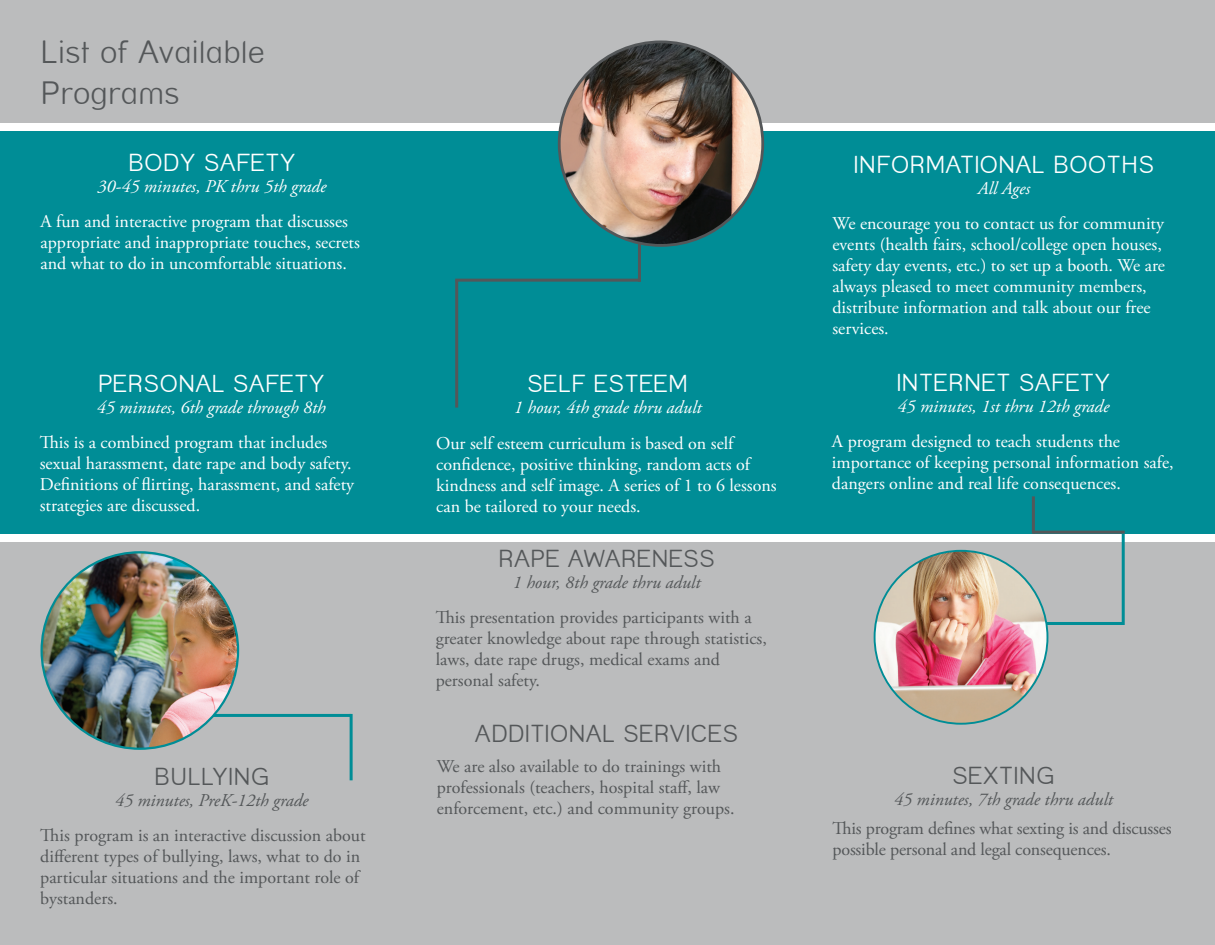
<style>
.page{position:relative;width:1215px;height:945px;background:#fff}
.page>*{position:absolute;margin:0;border:0;box-sizing:border-box;transform-origin:0 0}
.t1{font:300 31.5px/40.5px "Street";color:#545759}
.t2{font:300 24px "Street";color:#fff}
.t3{font:300 24px "Street";color:#545759}
.t4{font:18px/21px "Adobe Garamond Pro";color:#fff}
.t5{font:18px/21px "Adobe Garamond Pro";color:#545759}
.t6{font:italic 18px "Adobe Garamond Pro";color:#fff}
.t7{font:italic 18px "Adobe Garamond Pro";color:#545759}
</style>
<div class="page">
<div style="left:0;top:0;width:1215px;height:123px;background:#bbbcbd"></div>
<div style="left:0;top:542px;width:1215px;height:403px;background:#bbbcbd"></div>
<div style="left:0;top:131px;width:1215px;height:403px;background:#008d96"></div>
<hr style="left:455px;top:280px;width:3px;height:128px;background:#545759">
<hr style="left:638px;top:154px;width:3px;height:128px;background:#545759">
<hr style="left:455px;top:279px;width:186px;height:3px;background:#545759">
<img style="left:559px;top:42px;width:204px;height:203px;border-radius:102px">
<hr style="left:350px;top:714px;width:3px;height:66px;background:#008d96">
<hr style="left:1043px;top:622px;width:80px;height:3px;background:#008d96">
<hr style="left:192px;top:714px;width:159px;height:3px;background:#008d96">
<hr style="left:1122px;top:534px;width:3px;height:91px;background:#008d96">
<hr style="left:1033px;top:531px;width:92px;height:3px;background:#545759">
<hr style="left:1032px;top:496px;width:3px;height:38px;background:#545759">
<img style="left:42px;top:552px;width:196px;height:197px;border-radius:98px">
<img style="left:875px;top:551px;width:172px;height:173px;border-radius:86px">
<h1 class="t1" style="left:40px;top:32px;width:226px">LIST OF AVAILABLE<br>PROGRAMS</h1>
<h2 class="t2" style="left:128px;top:149px;width:108px">BODY SAFE</h2>
<h2 class="t2" style="left:265px;top:149px;width:30px">TY</h2>
<p class="t6" style="left:98px;top:176px;width:230px">30-45 minutes, PK thru 5th grade</p>
<p class="t4" style="left:40px;top:212px;width:321px">A fun and interactive program that discusses appropriate and inappropriate touches, secrets and what to do in uncomfortable situations.</p>
<h2 class="t2" style="left:98px;top:370px;width:167px">PERSONAL SAFE</h2>
<h2 class="t2" style="left:294px;top:370px;width:30px">TY</h2>
<p class="t6" style="left:97px;top:396px;width:231px">45 minutes, 6th grade through 8th</p>
<p class="t4" style="left:40px;top:432px;width:316px">This is a combined program that includes sexual harassment, date rape and body safety.<br>Definitions of flirting, harassment, and safety strategies are discussed.</p>
<h2 class="t3" style="left:154px;top:763px;width:29px">BULLYI</h2>
<h2 class="t3" style="left:233px;top:763px;width:37px">NG</h2>
<p class="t7" style="left:115px;top:789px;width:195px">45 minutes, PreK-12th grade</p>
<h2 class="t2" style="left:527px;top:370px;width:31px">SELF</h2>
<h2 class="t2" style="left:594px;top:370px;width:96px">ESTEEM</h2>
<p class="t6" style="left:514px;top:397px;width:189px">1 hour, 4th grade thru adult</p>
<p class="t4" style="left:436px;top:433px;width:342px">Our self esteem curriculum is based on self confidence, positive thinking, random acts of kindness and self image. A series of 1 to 6 lessons can be tailored to your needs.</p>
<h2 class="t3" style="left:498px;top:545px;width:16px">RAPE</h2>
<h2 class="t3" style="left:568px;top:545px;width:117px">AWARENESS</h2>
<p class="t7" style="left:513px;top:572px;width:189px">1 hour, 8th grade thru adult</p>
<p class="t5" style="left:436px;top:607px;width:333px">This presentation provides participants with a greater knowledge about rape through statistics, laws, date rape drugs, medical exams and personal safety.</p>
<h2 class="t3" style="left:475px;top:720px;width:248px">ADDITIONAL SERVICES</h2>
<p class="t5" style="left:437px;top:756px;width:299px">We are also available to do trainings with professionals (teachers, hospital staff, law enforcement, etc.) and community groups.</p>
<h2 class="t2" style="left:854px;top:151px;width:298px">INFORMATIONAL BOOTHS</h2>
<p class="t6" style="left:978px;top:177px;width:54px">All Ages</p>
<p class="t4" style="left:832px;top:213px;width:334px">We encourage you to contact us for community events (health fairs, school/college open houses, safety day events, etc.) to set up a booth. We are always pleased to meet community members, distribute information and talk about our free services.</p>
<h2 class="t2" style="left:896px;top:369px;width:154px">INTERNET SAFE</h2>
<h2 class="t2" style="left:1080px;top:369px;width:30px">TY</h2>
<p class="t6" style="left:898px;top:395px;width:213px">45 minutes, 1st thru 12th grade</p>
<p class="t4" style="left:832px;top:432px;width:343px">A program designed to teach students the importance of keeping personal information safe, dangers online and real life consequences.</p>
<h2 class="t3" style="left:952px;top:762px;width:104px">SEXTING</h2>
<p class="t7" style="left:894px;top:789px;width:220px">45 minutes, 7th grade thru adult</p>
<p class="t5" style="left:40px;top:825px;width:327px">This program is an interactive discussion about different types of bullying, laws, what to do in particular situations and the important role of bystanders.</p>
<p class="t5" style="left:832px;top:819px;width:341px">This program defines what sexting is and discusses possible personal and legal consequences.</p>
</div>
